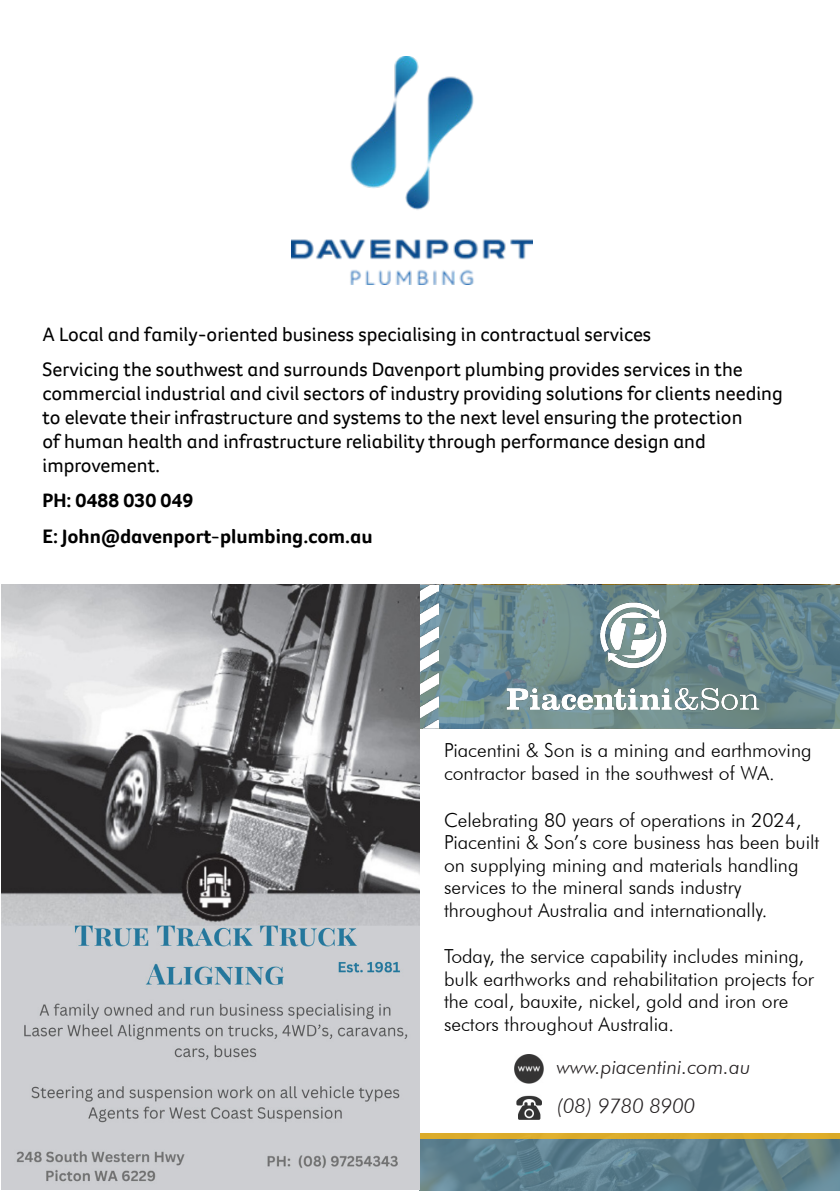
<style>
.page{position:relative;width:840px;height:1191px;background:#fff}
.page>*{position:absolute;margin:0;border:0;box-sizing:border-box;transform-origin:0 0}
.t1{font:italic 300 20.4px/39.4px "Futura BT";color:#231f20}
.Sub-heading{font:20px/24px "Foco CC";color:#000}
.Sub-heading-2{font:700 20px "Foco CC";color:#000}
.t2{font:300 19.4px/22.4px "Futura BT";color:#000}
</style>
<div class="page">
<img style="left:291px;top:57px;width:241px;height:227px">
<img style="left:514px;top:1054px;width:29px;height:29px">
<img style="left:516px;top:1095px;width:25px;height:24px">
<img style="left:438px;top:585px;width:401px;height:143px">
<img style="left:420px;top:585px;width:18px;height:143px">
<img style="left:506px;top:602px;width:253px;height:108px">
<div style="left:419px;top:1133px;width:420px;height:58px;background:#5c899d;opacity:.8"></div>
<div style="left:419px;top:1133px;width:420px;height:5px;background:#dcac2b"></div>
<img style="left:1px;top:585px;width:419px;height:604px">
<p class="Sub-heading" style="left:43px;top:322px;width:610px">A Local and family-oriented business specialising in contractual services</p>
<p class="Sub-heading" style="left:43px;top:357px;width:741px">Servicing the southwest and surrounds Davenport plumbing provides services in the commercial industrial and civil sectors of industry providing solutions for clients needing to elevate their infrastructure and systems to the next level ensuring the protection<br>of human health and infrastructure reliability through performance design and improvement.</p>
<p class="Sub-heading-2" style="left:43px;top:487px;width:152px">PH: 0488 030 049</p>
<p class="Sub-heading-2" style="left:43px;top:523px;width:331px">E: John@davenport-plumbing.com.au</p>
<p class="t2" style="left:444px;top:739px;width:369px">Piacentini &amp; Son is a mining and earthmoving contractor based in the southwest of WA.</p>
<p class="t2" style="left:444px;top:808px;width:377px">Celebrating 80 years of operations in 2024, Piacentini &amp; Son’s core business has been built on supplying mining and materials handling services to the mineral sands industry throughout Australia and internationally.</p>
<p class="t2" style="left:444px;top:945px;width:371px">Today, the service capability includes mining, bulk earthworks and rehabilitation projects for the coal, bauxite, nickel, gold and iron ore sectors throughout Australia.</p>
<p class="t1" style="left:556px;top:1047px;width:195px">www.piacentini.com.au (08) 9780 8900</p>
</div>
